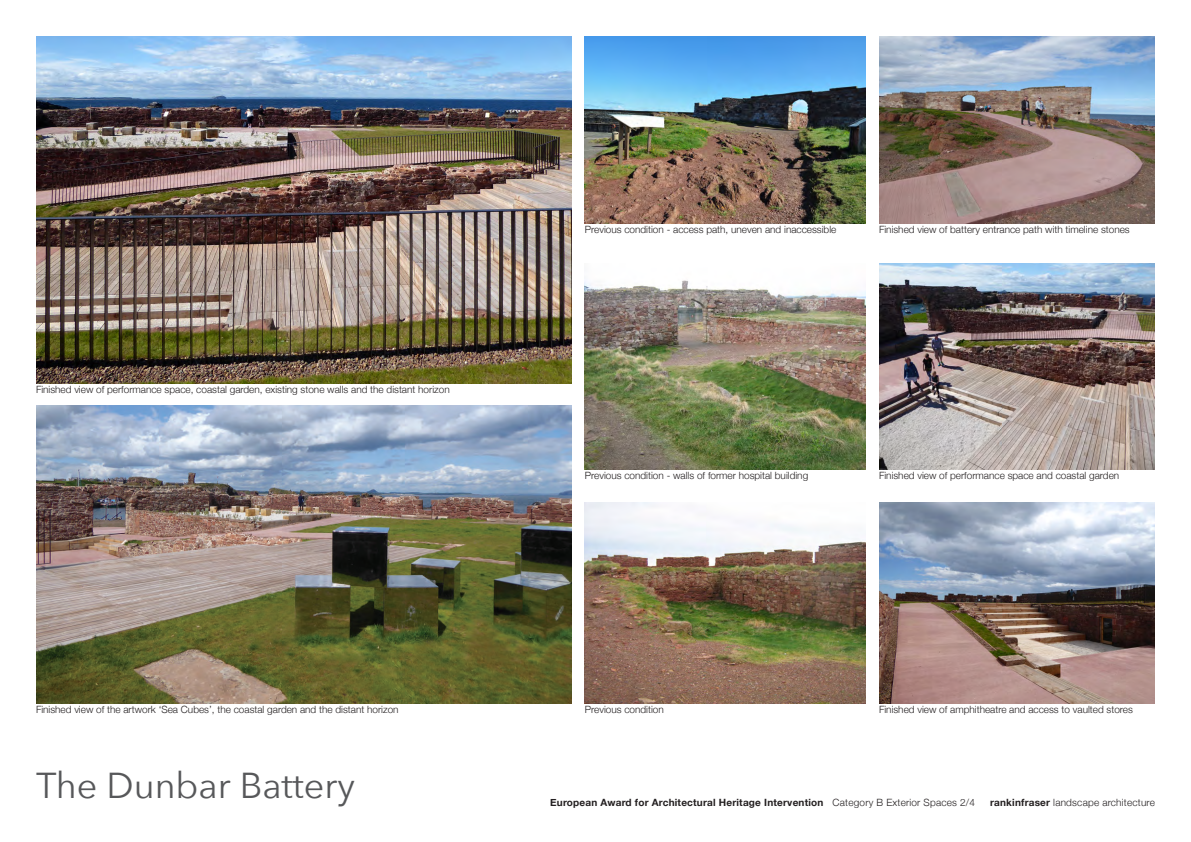
<style>
.page{position:relative;width:1191px;height:842px;background:#fff}
.page>*{position:absolute;margin:0;border:0;box-sizing:border-box;transform-origin:0 0}
.t1{font:36px "Avenir Next";color:#57585a}
.t2{font:300 10px "Helvetica Neue";color:#231f20}
.t3{font:700 10px "Helvetica Neue";letter-spacing:.02em;color:#231f20}
.t4{font:300 10px "Helvetica Neue";letter-spacing:.02em;color:#231f20}
.s1{font-weight:300}
.s2{font-weight:700}
</style>
<div class="page">
<img style="left:585px;top:503px;width:280px;height:200px">
<img style="left:879px;top:503px;width:276px;height:200px">
<img style="left:585px;top:36px;width:280px;height:188px">
<img style="left:879px;top:36px;width:276px;height:188px">
<img style="left:585px;top:280px;width:280px;height:190px">
<img style="left:879px;top:264px;width:276px;height:206px">
<img style="left:36px;top:36px;width:535px;height:348px">
<img style="left:36px;top:405px;width:535px;height:298px">
<p class="t2" style="left:36px;top:382px;width:415px">Finished view of performance space, coastal garden, existing stone walls and the distant horizon</p>
<p class="t2" style="left:36px;top:701px;width:364px">Finished view of the artwork ‘Sea Cubes’, the coastal garden and the distant horizon</p>
<p class="t1" style="left:36px;top:755px;width:320px">The Dunbar Battery</p>
<p class="t2" style="left:585px;top:221px;width:253px">Previous condition - access path, uneven and inaccessible</p>
<p class="t2" style="left:879px;top:222px;width:252px">Finished view of battery entrance path with timeline stones</p>
<p class="t2" style="left:585px;top:468px;width:225px">Previous condition - walls of former hospital building</p>
<p class="t2" style="left:879px;top:468px;width:242px">Finished view of performance space and coastal garden</p>
<p class="t2" style="left:585px;top:701px;width:80px">Previous condition</p>
<p class="t2" style="left:879px;top:701px;width:255px">Finished view of amphitheatre and access to vaulted stores</p>
<p class="t3" style="left:550px;top:794px;width:426px">European Award for Architectural Heritage Intervention <span class="s1">Category B Exterior Spaces 2/4</span></p>
<p class="t4" style="left:990px;top:794px;width:166px"><span class="s2">rankinfraser</span> landscape architecture</p>
</div>
